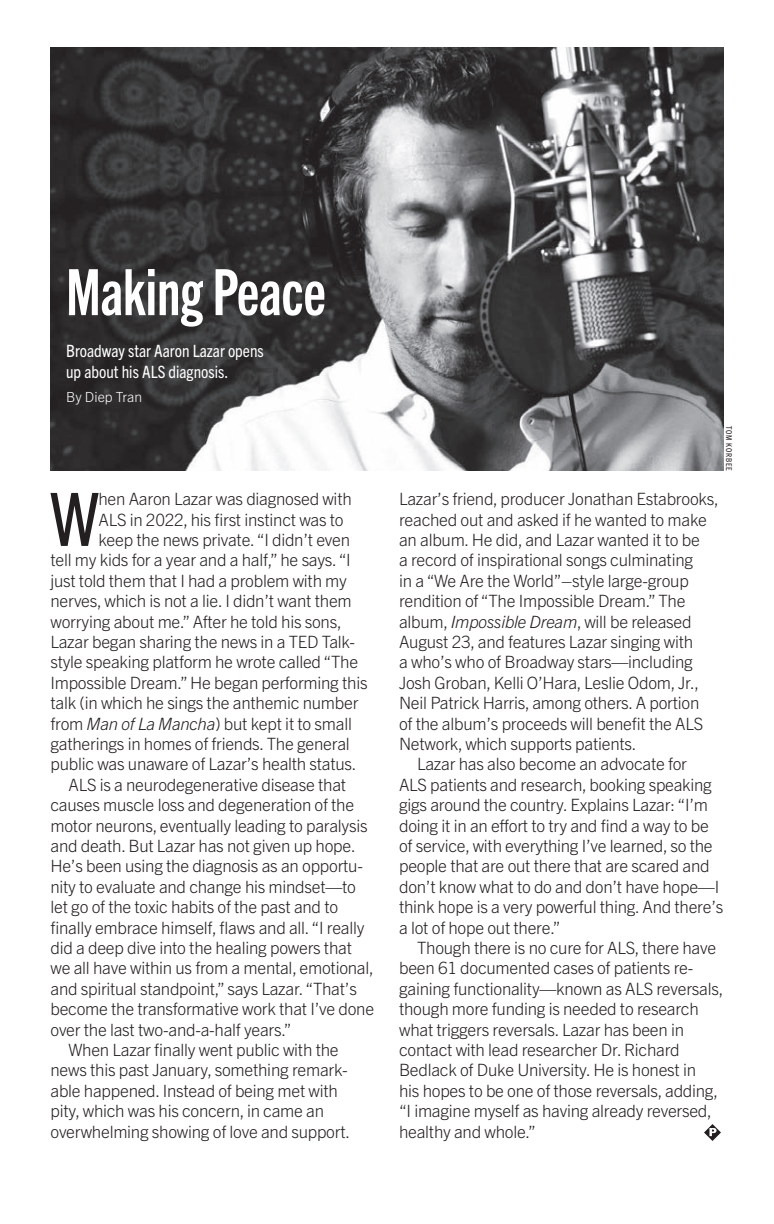
<style>
.page{position:relative;width:774px;height:1224px;background:#fff}
.page>*{position:absolute;margin:0;border:0;box-sizing:border-box;transform-origin:0 0}
.t1{font:condensed 73.8px "Trade Gothic Next LT Pro";color:#231f20}
.t2{font:64px "Trade Gothic Next LT Pro Bd Cm";color:#fff}
.t3{font:300 17px "Trade Gothic Next LT Pro";letter-spacing:-.015em;color:#231f20}
.t4{font:condensed 17px/21px "Trade Gothic Next LT Pro";color:#fff}
.t5{font:300 14px "Trade Gothic Next LT Pro";color:#fff}
.t6{font:condensed 8px "Trade Gothic Next LT Pro";letter-spacing:.1em;color:#231f20}
.s1{font-style:italic}
</style>
<div class="page">
<img style="left:50px;top:48px;width:674px;height:423px">
<svg style="left:704px;top:1124px;width:17px;height:17px"></svg>
<p class="t2" style="left:66px;top:249px;width:261px">Making Peace</p>
<p class="t4" style="left:66px;top:339px;width:199px">Broadway star Aaron Lazar opens up about his ALS diagnosis.</p>
<p class="t5" style="left:66px;top:387px;width:77px">By Diep Tran</p>
<p class="t1" style="left:49px;top:469px;width:52px">W</p>
<p class="t3" style="left:98px;top:487px;width:255px">hen Aaron Lazar was diagnosed with</p>
<p class="t3" style="left:98px;top:508px;width:247px">ALS in 2022, his first instinct was to</p>
<p class="t3" style="left:98px;top:528px;width:253px">keep the news private. “I didn’t even</p>
<p class="t3" style="left:50px;top:548px;width:302px">tell my kids for a year and a half,” he says. “I</p>
<p class="t3" style="left:50px;top:569px;width:298px">just told them that I had a problem with my</p>
<p class="t3" style="left:50px;top:589px;width:303px">nerves, which is not a lie. I didn’t want them</p>
<p class="t3" style="left:50px;top:610px;width:293px">worrying about me.” After he told his sons,</p>
<p class="t3" style="left:50px;top:630px;width:306px">Lazar began sharing the news in a TED Talk-</p>
<p class="t3" style="left:50px;top:650px;width:309px">style speaking platform he wrote called “The</p>
<p class="t3" style="left:50px;top:671px;width:319px">Impossible Dream.” He began performing this</p>
<p class="t3" style="left:50px;top:691px;width:309px">talk (in which he sings the anthemic number</p>
<p class="t3" style="left:50px;top:712px;width:303px">from <span class="s1">Man of La Mancha</span>) but kept it to small</p>
<p class="t3" style="left:50px;top:732px;width:301px">gatherings in homes of friends. The general</p>
<p class="t3" style="left:50px;top:752px;width:308px">public was unaware of Lazar’s health status.</p>
<p class="t3" style="left:68px;top:773px;width:279px">ALS is a neurodegenerative disease that</p>
<p class="t3" style="left:50px;top:793px;width:305px">causes muscle loss and degeneration of the</p>
<p class="t3" style="left:50px;top:814px;width:319px">motor neurons, eventually leading to paralysis</p>
<p class="t3" style="left:50px;top:834px;width:307px">and death. But Lazar has not given up hope.</p>
<p class="t3" style="left:50px;top:854px;width:314px">He’s been using the diagnosis as an opportu-</p>
<p class="t3" style="left:50px;top:875px;width:307px">nity to evaluate and change his mindset—to</p>
<p class="t3" style="left:50px;top:895px;width:289px">let go of the toxic habits of the past and to</p>
<p class="t3" style="left:50px;top:916px;width:315px">finally embrace himself, flaws and all. “I really</p>
<p class="t3" style="left:50px;top:936px;width:303px">did a deep dive into the healing powers that</p>
<p class="t3" style="left:50px;top:956px;width:325px">we all have within us from a mental, emotional,</p>
<p class="t3" style="left:50px;top:977px;width:308px">and spiritual standpoint,” says Lazar. “That’s</p>
<p class="t3" style="left:50px;top:997px;width:325px">become the transformative work that I’ve done</p>
<p class="t3" style="left:50px;top:1018px;width:243px">over the last two-and-a-half years.”</p>
<p class="t3" style="left:68px;top:1038px;width:272px">When Lazar finally went public with the</p>
<p class="t3" style="left:50px;top:1058px;width:299px">news this past January, something remark-</p>
<p class="t3" style="left:50px;top:1079px;width:289px">able happened. Instead of being met with</p>
<p class="t3" style="left:50px;top:1099px;width:275px">pity, which was his concern, in came an</p>
<p class="t3" style="left:50px;top:1120px;width:301px">overwhelming showing of love and support.</p>
<p class="t6" style="left:734px;top:426px;width:46px;rotate:90deg">TOM KORBEE</p>
<p class="t3" style="left:399px;top:487px;width:321px">Lazar’s friend, producer Jonathan Estabrooks,</p>
<p class="t3" style="left:399px;top:508px;width:309px">reached out and asked if he wanted to make</p>
<p class="t3" style="left:399px;top:528px;width:302px">an album. He did, and Lazar wanted it to be</p>
<p class="t3" style="left:399px;top:548px;width:296px">a record of inspirational songs culminating</p>
<p class="t3" style="left:399px;top:569px;width:291px">in a “We Are the World”–style large-group</p>
<p class="t3" style="left:399px;top:589px;width:288px">rendition of “The Impossible Dream.” The</p>
<p class="t3" style="left:399px;top:610px;width:294px">album, <span class="s1">Impossible Dream</span>, will be released</p>
<p class="t3" style="left:399px;top:630px;width:296px">August 23, and features Lazar singing with</p>
<p class="t3" style="left:399px;top:650px;width:295px">a who’s who of Broadway stars—including</p>
<p class="t3" style="left:399px;top:671px;width:302px">Josh Groban, Kelli O’Hara, Leslie Odom, Jr.,</p>
<p class="t3" style="left:399px;top:691px;width:302px">Neil Patrick Harris, among others. A portion</p>
<p class="t3" style="left:399px;top:712px;width:306px">of the album’s proceeds will benefit the ALS</p>
<p class="t3" style="left:399px;top:732px;width:239px">Network, which supports patients.</p>
<p class="t3" style="left:417px;top:752px;width:271px">Lazar has also become an advocate for</p>
<p class="t3" style="left:399px;top:773px;width:314px">ALS patients and research, booking speaking</p>
<p class="t3" style="left:399px;top:793px;width:310px">gigs around the country. Explains Lazar: “I’m</p>
<p class="t3" style="left:399px;top:814px;width:311px">doing it in an effort to try and find a way to be</p>
<p class="t3" style="left:399px;top:834px;width:315px">of service, with everything I’ve learned, so the</p>
<p class="t3" style="left:399px;top:854px;width:312px">people that are out there that are scared and</p>
<p class="t3" style="left:399px;top:875px;width:322px">don’t know what to do and don’t have hope—I</p>
<p class="t3" style="left:399px;top:895px;width:326px">think hope is a very powerful thing. And there’s</p>
<p class="t3" style="left:399px;top:916px;width:163px">a lot of hope out there.”</p>
<p class="t3" style="left:417px;top:936px;width:301px">Though there is no cure for ALS, there have</p>
<p class="t3" style="left:399px;top:956px;width:296px">been 61 documented cases of patients re-</p>
<p class="t3" style="left:399px;top:977px;width:326px">gaining functionality—known as ALS reversals,</p>
<p class="t3" style="left:399px;top:997px;width:301px">though more funding is needed to research</p>
<p class="t3" style="left:399px;top:1018px;width:287px">what triggers reversals. Lazar has been in</p>
<p class="t3" style="left:399px;top:1038px;width:282px">contact with lead researcher Dr. Richard</p>
<p class="t3" style="left:399px;top:1058px;width:299px">Bedlack of Duke University. He is honest in</p>
<p class="t3" style="left:399px;top:1079px;width:321px">his hopes to be one of those reversals, adding,</p>
<p class="t3" style="left:399px;top:1099px;width:314px">“I imagine myself as having already reversed,</p>
<p class="t3" style="left:399px;top:1120px;width:138px">healthy and whole.”</p>
</div>
